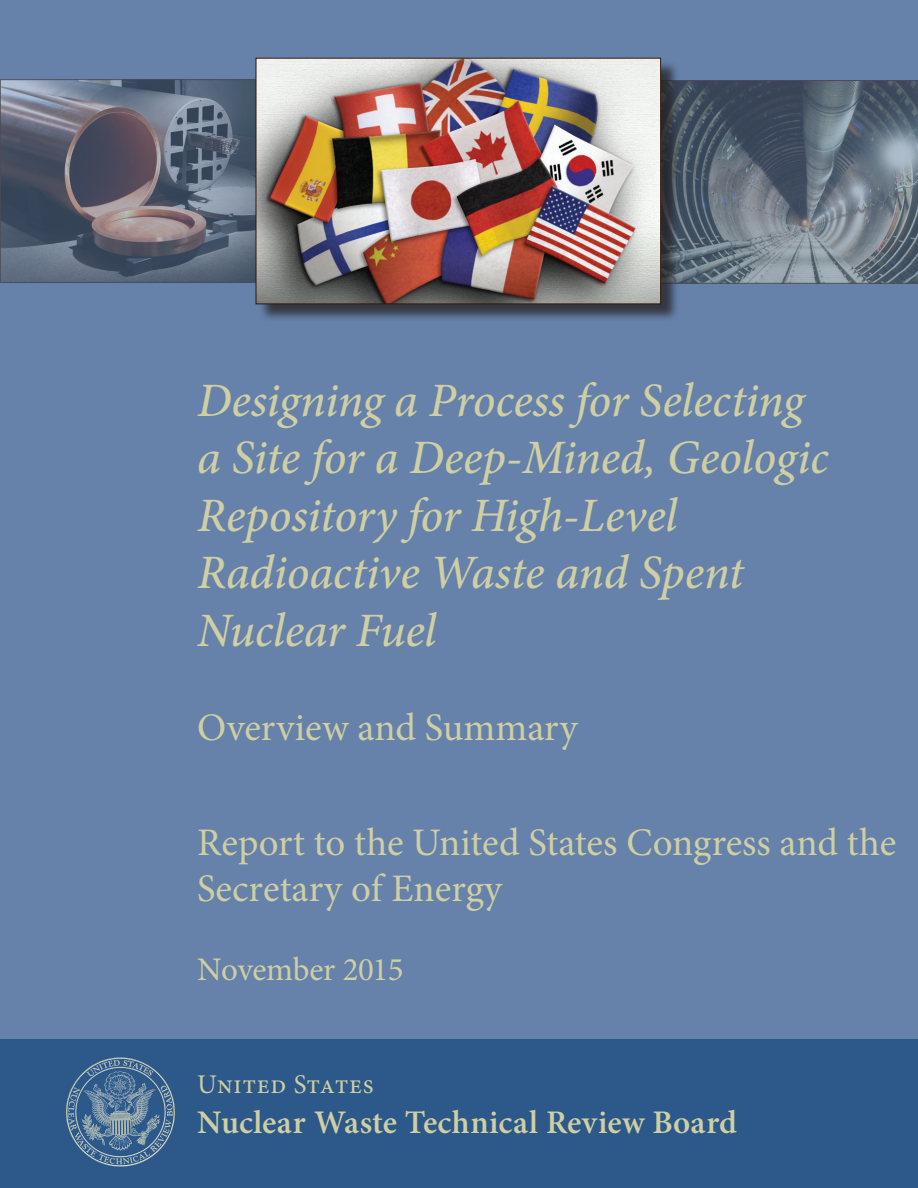
<style>
.page{position:relative;width:918px;height:1188px;background:#6682ab}
.page>*{position:absolute;margin:0;border:0;box-sizing:border-box;transform-origin:0 0}
.t1{font:italic 500 48px/57.6px "Minion Pro";letter-spacing:-.005em;color:#cfcfa3}
.t2{font:39px/46.5px "Minion Pro";color:#cfcfa3}
.t3{font:600 33px "Minion Pro";letter-spacing:.01em;color:#cfcfa3}
.t4{font:33px "Minion Pro";letter-spacing:-.01em;color:#cfcfa3}
.t5{font:27px "Minion Pro";letter-spacing:.02em;color:#cfcfa3}
</style>
<div class="page">
<div style="left:0;top:1039px;width:918px;height:149px;background:#2c598a"></div>
<svg style="left:679px;top:80px;width:239px;height:204px;background:#626f7c"></svg>
<img style="left:2px;top:81px;width:254px;height:200px">
<div style="left:258px;top:60px;width:421px;height:263px;background:#231f20;opacity:.75"></div>
<img style="left:258px;top:60px;width:401px;height:242px">
<div style="left:256px;top:58px;width:405px;height:246px;border:1px solid #311604"></div>
<img style="left:78px;top:1058px;width:42px;height:21px">
<p class="t1" style="left:197px;top:371px;width:633px">Designing a Process for Selecting a Site for a Deep-Mined, Geologic<br>Repository for High-Level<br>Radioactive Waste and Spent<br>Nuclear Fuel</p>
<p class="t2" style="left:197px;top:704px;width:382px">Overview and Summary</p>
<p class="t2" style="left:197px;top:819px;width:701px">Report to the United States Congress and the<br>Secretary of Energy</p>
<p class="t4" style="left:197px;top:947px;width:208px">November 2015</p>
<p class="t5" style="left:197px;top:1067px;width:178px">United States</p>
<p class="t3" style="left:197px;top:1100px;width:541px">Nuclear Waste Technical Review Board</p>
</div>
